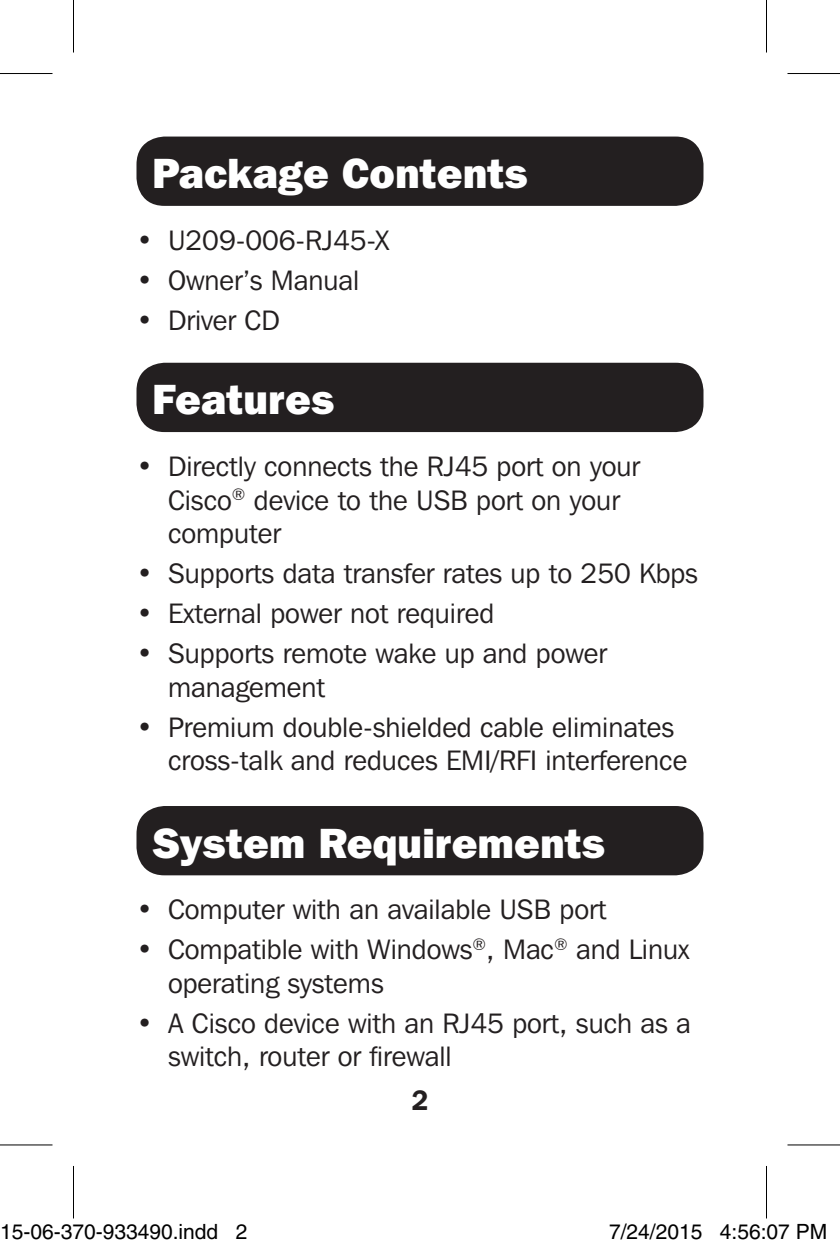
<style>
.page{position:relative;width:840px;height:1250px;background:#fff}
.page>*{position:absolute;margin:0;border:0;box-sizing:border-box;transform-origin:0 0}
.t1{font:800 42px "Franklin Gothic IT Cby BT";color:#fff}
.t2{font:28px/33.6px "Franklin Gothic IT Cby BT";color:#231f20}
.t3{font:600 28px "Franklin Gothic IT Cby BT";color:#231f20}
.t4{font:21px "Helvetica";color:#000}
</style>
<div class="page">
<div style="left:136px;top:136px;width:568px;height:70px;background:#231f20;border-radius:28px"></div>
<div style="left:136px;top:806px;width:568px;height:69px;background:#231f20;border-radius:28px"></div>
<div style="left:136px;top:363px;width:568px;height:69px;background:#231f20;border-radius:28px"></div>
<svg style="left:0;top:1145px;width:52px;height:1px"></svg>
<svg style="left:788px;top:1145px;width:52px;height:1px"></svg>
<hr style="left:0;top:73px;width:52px;height:1px;background:#000">
<hr style="left:788px;top:73px;width:52px;height:1px;background:#000">
<hr style="left:0;top:1144px;width:52px;height:1px;background:#000">
<hr style="left:788px;top:1144px;width:52px;height:1px;background:#000">
<hr style="left:73px;top:0;width:1px;height:52px;background:#000">
<hr style="left:73px;top:1166px;width:1px;height:52px;background:#000">
<hr style="left:766px;top:0;width:1px;height:52px;background:#000">
<hr style="left:766px;top:1166px;width:1px;height:52px;background:#000">
<div style="left:32px;top:1225px;width:8px;height:13px;border:1px solid #fff;border-radius:50%"></div>
<div style="left:30px;top:1224px;width:12px;height:16px;border:1px solid #fff;border-radius:50%"></div>
<div style="left:86px;top:1225px;width:8px;height:13px;border:1px solid #fff;border-radius:50%"></div>
<div style="left:84px;top:1224px;width:12px;height:16px;border:1px solid #fff;border-radius:50%"></div>
<div style="left:163px;top:1225px;width:8px;height:13px;border:1px solid #fff;border-radius:50%"></div>
<div style="left:161px;top:1224px;width:12px;height:16px;border:1px solid #fff;border-radius:50%"></div>
<div style="left:669px;top:1225px;width:8px;height:13px;border:1px solid #fff;border-radius:50%"></div>
<div style="left:667px;top:1224px;width:12px;height:16px;border:1px solid #fff;border-radius:50%"></div>
<div style="left:769px;top:1225px;width:7px;height:13px;border:1px solid #fff;border-radius:50%"></div>
<div style="left:767px;top:1224px;width:11px;height:16px;border:1px solid #fff;border-radius:50%"></div>
<p class="t1" style="left:152px;top:146px;width:377px">Package Contents</p>
<p class="t2" style="left:136px;top:223px;width:254px">• U209-006-RJ45-X</p>
<p class="t2" style="left:136px;top:263px;width:224px">• Owner’s Manual</p>
<p class="t2" style="left:136px;top:303px;width:145px">• Driver CD</p>
<p class="t1" style="left:152px;top:373px;width:184px">Features</p>
<p class="t2" style="left:168px;top:449px;width:474px;text-indent:-32px">• Directly connects the RJ45 port on your<br>Cisco<sup>®</sup> device to the USB port on your computer</p>
<p class="t2" style="left:136px;top:556px;width:563px">• Supports data transfer rates up to 250 Kbps</p>
<p class="t2" style="left:136px;top:596px;width:359px">• External power not required</p>
<p class="t2" style="left:168px;top:636px;width:441px;text-indent:-32px">• Supports remote wake up and power management</p>
<p class="t2" style="left:168px;top:709px;width:521px;text-indent:-32px">• Premium double-shielded cable eliminates cross-talk and reduces EMI/RFI interference</p>
<p class="t1" style="left:152px;top:816px;width:455px">System Requirements</p>
<p class="t2" style="left:136px;top:892px;width:471px">• Computer with an available USB port</p>
<p class="t2" style="left:168px;top:932px;width:523px;text-indent:-32px">• Compatible with Windows<sup>®</sup>, Mac<sup>®</sup> and Linux operating systems</p>
<p class="t2" style="left:168px;top:1005px;width:524px;text-indent:-32px">• A Cisco device with an RJ45 port, such as a switch, router or firewall</p>
<p class="t3" style="left:411px;top:1082px;width:19px">2</p>
<p class="t4" style="left:0;top:1219px;width:249px">15-06-370-933490.indd 2</p>
<p class="t4" style="left:609px;top:1219px;width:220px">7/24/2015 4:56:07 PM</p>
</div>
